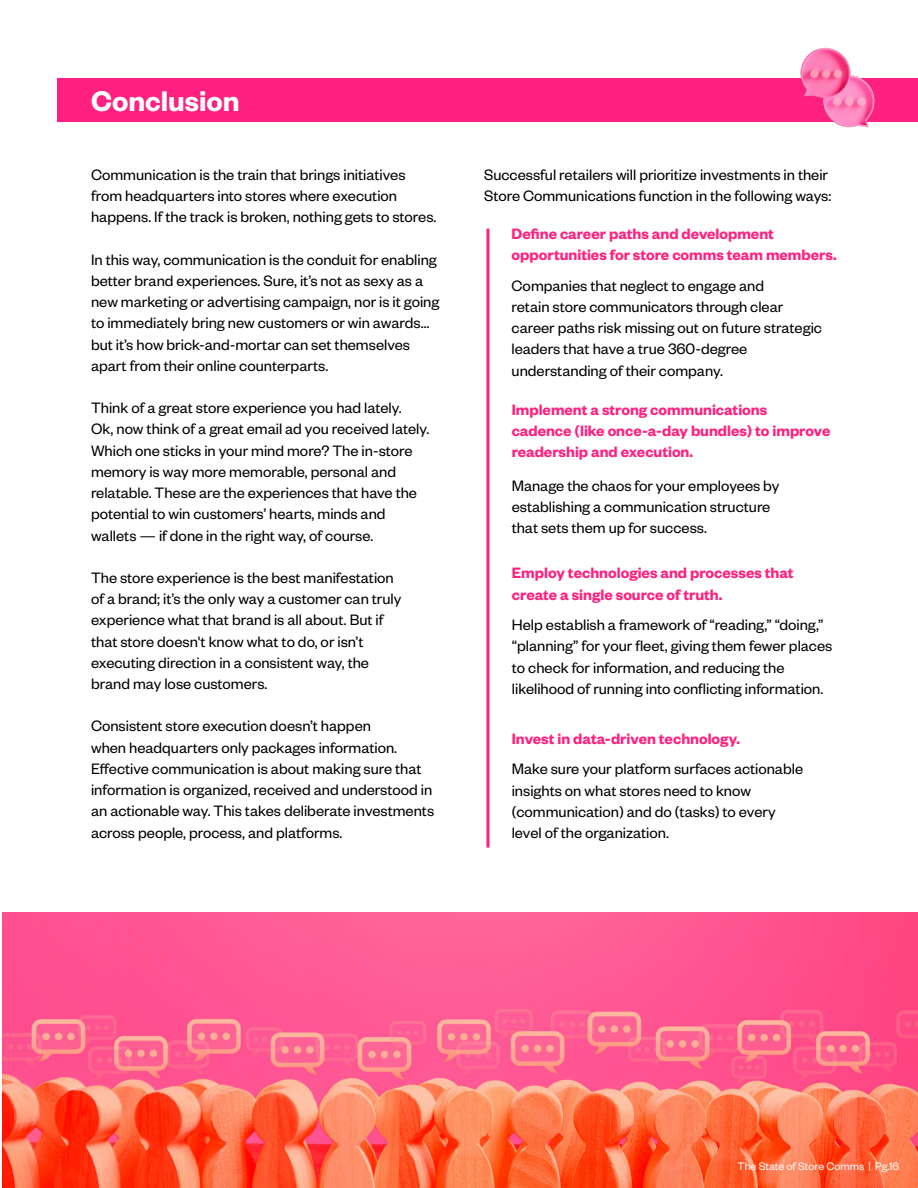
<style>
.page{position:relative;width:918px;height:1188px;background:#fff}
.page>*{position:absolute;margin:0;border:0;box-sizing:border-box;transform-origin:0 0}
.t1{font:600 31.2px "Founders Grotesk";color:#fff}
.t2{font:16.5px/21.1px "Founders Grotesk";color:#000}
.t3{font:600 16.5px/21.1px "Founders Grotesk";color:#ff207f}
.t4{font:12px "Founders Grotesk";color:#fff}
</style>
<div class="page">
<hr style="left:486px;top:229px;width:3px;height:619px;background:#ff207f">
<div style="left:58px;top:79px;width:860px;height:43px;background:#ff207f"></div>
<img style="left:796px;top:47px;width:81px;height:81px">
<img style="left:2px;top:913px;width:916px;height:275px">
<h1 class="t1" style="left:91px;top:81px;width:150px">Conclusion</h1>
<p class="t2" style="left:91px;top:163px;width:347px">Communication is the train that brings initiatives from headquarters into stores where execution happens. If the track is broken, nothing gets to stores.</p>
<p class="t2" style="left:91px;top:248px;width:350px">In this way, communication is the conduit for enabling better brand experiences. Sure, it’s not as sexy as a new marketing or advertising campaign, nor is it going to immediately bring new customers or win awards… but it’s how brick-and-mortar can set themselves apart from their online counterparts.</p>
<p class="t2" style="left:91px;top:397px;width:340px">Think of a great store experience you had lately.<br>Ok, now think of a great email ad you received lately.<br>Which one sticks in your mind more? The in-store memory is way more memorable, personal and relatable. These are the experiences that have the potential to win customers’ hearts, minds and wallets — if done in the right way, of course.</p>
<p class="t2" style="left:91px;top:566px;width:312px">The store experience is the best manifestation of a brand; it’s the only way a customer can truly experience what that brand is all about. But if that store doesn't know what to do, or isn’t executing direction in a consistent way, the brand may lose customers.</p>
<p class="t2" style="left:91px;top:715px;width:345px">Consistent store execution doesn’t happen<br>when headquarters only packages information.<br>Effective communication is about making sure that information is organized, received and understood in an actionable way. This takes deliberate investments across people, process, and platforms.</p>
<p class="t2" style="left:484px;top:163px;width:349px">Successful retailers will prioritize investments in their<br>Store Communications function in the following ways:</p>
<p class="t3" style="left:512px;top:222px;width:327px">Define career paths and development opportunities for store comms team members.</p>
<p class="t2" style="left:512px;top:274px;width:312px">Companies that neglect to engage and<br>retain store communicators through clear career paths risk missing out on future strategic leaders that have a true 360-degree understanding of their company.</p>
<p class="t3" style="left:512px;top:398px;width:320px">Implement a strong communications cadence (like once-a-day bundles) to improve readership and execution.</p>
<p class="t2" style="left:512px;top:474px;width:269px">Manage the chaos for your employees by establishing a communication structure that sets them up for success.</p>
<p class="t3" style="left:512px;top:562px;width:283px">Employ technologies and processes that create a single source of truth.</p>
<p class="t2" style="left:512px;top:613px;width:322px">Help establish a framework of “reading,” “doing,” “planning” for your fleet, giving them fewer places to check for information, and reducing the likelihood of running into conflicting information.</p>
<p class="t3" style="left:512px;top:727px;width:230px">Invest in data-driven technology.</p>
<p class="t2" style="left:512px;top:758px;width:293px">Make sure your platform surfaces actionable insights on what stores need to know (communication) and do (tasks) to every level of the organization.</p>
<p class="t4" style="left:738px;top:1159px;width:163px">The State of Store Comms | Pg.16</p>
</div>
